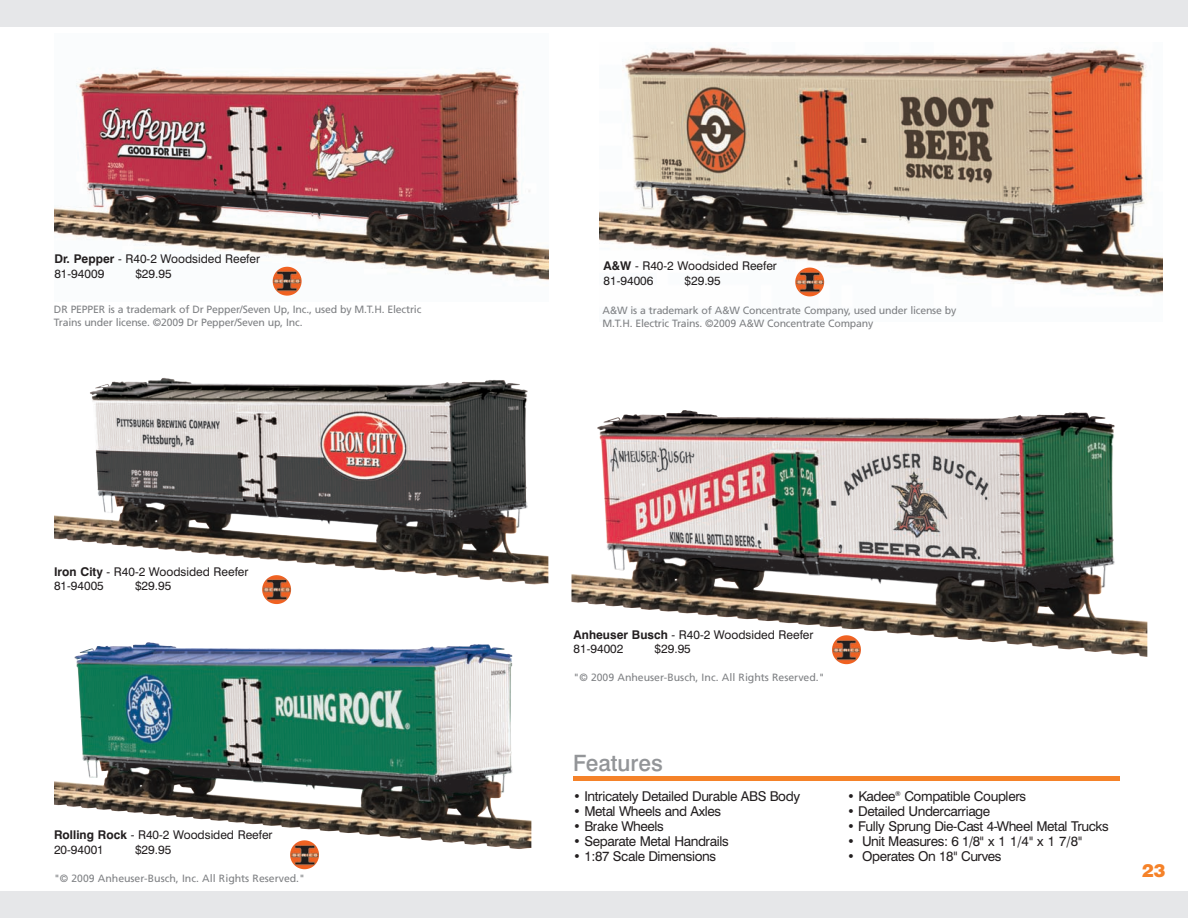
<style>
.page{position:relative;width:1188px;height:918px;background:#fff}
.page>*{position:absolute;margin:0;border:0;box-sizing:border-box;transform-origin:0 0}
.t1{font:22.5px "TT89 FO00";color:#939598}
.t2{font:18px "TT8 BDO00";color:#f58229}
.t3{font:13.5px "TT867 O00";letter-spacing:-.025em;color:#231f20}
.t4{font:12px/14.4px "TT867 O00";color:#231f20}
.t5{font:10.5px/12.6px "TT8 CBO00";letter-spacing:-.015em;color:#808285}
.s1{font-family:"TT8 A6 O00"}
</style>
<div class="page">
<img style="left:600px;top:47px;width:563px;height:250px">
<img style="left:54px;top:67px;width:494px;height:217px">
<img style="left:54px;top:642px;width:477px;height:207px">
<img style="left:54px;top:378px;width:494px;height:207px">
<div style="left:0;top:0;width:1188px;height:27px;background:#e6e7e9"></div>
<div style="left:0;top:891px;width:1188px;height:27px;background:#e6e7e9"></div>
<img style="left:572px;top:410px;width:575px;height:247px">
<img style="left:273px;top:267px;width:29px;height:29px">
<img style="left:262px;top:575px;width:29px;height:29px">
<img style="left:290px;top:840px;width:29px;height:29px">
<img style="left:795px;top:268px;width:29px;height:28px">
<img style="left:832px;top:635px;width:29px;height:29px">
<div style="left:573px;top:776px;width:547px;height:5px;background:#f58229"></div>
<p class="t4" style="left:54px;top:253px;width:207px"><span class="s1">Dr. Pepper</span> - R40-2 Woodsided Reefer<br>81-94009</p>
<p class="t4" style="left:135px;top:268px;width:38px">$29.95</p>
<p class="t4" style="left:604px;top:260px;width:175px"><span class="s1">A&amp;W</span> - R40-2 Woodsided Reefer<br>81-94006</p>
<p class="t4" style="left:685px;top:275px;width:38px">$29.95</p>
<p class="t5" style="left:54px;top:304px;width:369px">DR PEPPER is a trademark of Dr Pepper/Seven Up, Inc., used by M.T.H. Electric<br>Trains under license. ©2009 Dr Pepper/Seven up, Inc.</p>
<p class="t5" style="left:602px;top:305px;width:355px">A&amp;W is a trademark of A&amp;W Concentrate Company, used under license by<br>M.T.H. Electric Trains. ©2009 A&amp;W Concentrate Company</p>
<p class="t4" style="left:54px;top:566px;width:196px"><span class="s1">Iron City</span> - R40-2 Woodsided Reefer<br>81-94005</p>
<p class="t4" style="left:135px;top:580px;width:38px">$29.95</p>
<p class="t4" style="left:54px;top:829px;width:220px"><span class="s1">Rolling Rock</span> - R40-2 Woodsided Reefer<br>20-94001</p>
<p class="t4" style="left:135px;top:843px;width:38px">$29.95</p>
<p class="t5" style="left:54px;top:872px;width:253px">"© 2009 Anheuser-Busch, Inc. All Rights Reserved."</p>
<p class="t4" style="left:574px;top:629px;width:241px"><span class="s1">Anheuser Busch</span> - R40-2 Woodsided Reefer<br>81-94002</p>
<p class="t4" style="left:655px;top:643px;width:38px">$29.95</p>
<p class="t5" style="left:574px;top:672px;width:253px">"© 2009 Anheuser-Busch, Inc. All Rights Reserved."</p>
<h1 class="t1" style="left:573px;top:755px;width:91px">Features</h1>
<p class="t3" style="left:573px;top:792px;width:229px">• Intricately Detailed Durable ABS Body</p>
<p class="t3" style="left:573px;top:807px;width:150px">• Metal Wheels and Axles</p>
<p class="t3" style="left:573px;top:822px;width:92px">• Brake Wheels</p>
<p class="t3" style="left:573px;top:837px;width:157px">• Separate Metal Handrails</p>
<p class="t3" style="left:573px;top:852px;width:145px">• 1:87 Scale Dimensions</p>
<p class="t3" style="left:847px;top:792px;width:181px">• Kadee<sup>®</sup> Compatible Couplers</p>
<p class="t3" style="left:847px;top:807px;width:145px">• Detailed Undercarriage</p>
<p class="t3" style="left:847px;top:822px;width:263px">• Fully Sprung Die-Cast 4-Wheel Metal Trucks</p>
<p class="t3" style="left:847px;top:837px;width:237px">• Unit Measures: 6 1/8" x 1 1/4" x 1 7/8"</p>
<p class="t3" style="left:847px;top:852px;width:156px">• Operates On 18" Curves</p>
<h2 class="t2" style="left:1142px;top:864px;width:26px">23</h2>
</div>
